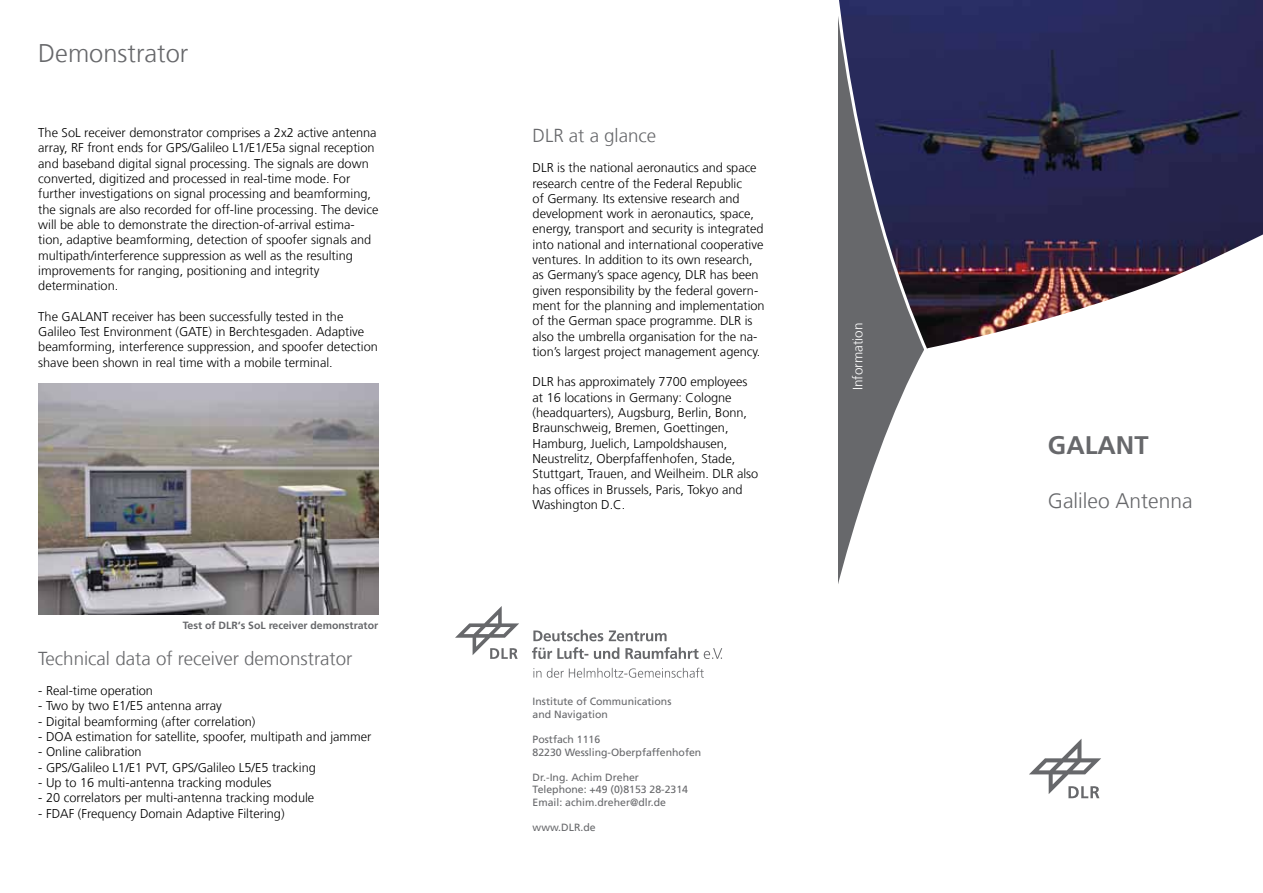
<style>
.page{position:relative;width:1263px;height:893px;background:#fff}
.page>*{position:absolute;margin:0;border:0;box-sizing:border-box;transform-origin:0 0}
.t1{font:300 25.5px "Frutiger";color:#67686b}
.t2{font:700 25.5px "Frutiger";color:#67686b}
.t3{font:300 21px "Frutiger";color:#67686b}
.t4{font:300 18.75px "Frutiger";color:#67686b}
.t5{font:300 13.5px "Frutiger";color:#fff}
.t6{font:300 12.75px/15.3px "Frutiger";color:#000}
.t7{font:10.5px/12.6px "Frutiger";color:#67686b}
.t8{font:700 10.5px "Frutiger";color:#67686b}
</style>
<div class="page">
<img style="left:929px;top:0;width:334px;height:223px">
<svg style="left:929px;top:223px;width:334px;height:576px"></svg>
<svg style="left:1029px;top:739px;width:72px;height:59px"></svg>
<div style="left:939px;top:379px;width:303px;height:319px;background:#fff"></div>
<svg style="left:838px;top:0;width:91px;height:584px"></svg>
<svg style="left:455px;top:606px;width:64px;height:53px"></svg>
<svg style="left:532px;top:630px;width:190px;height:48px"></svg>
<img style="left:38px;top:384px;width:340px;height:230px">
<h1 class="t1" style="left:38px;top:38px;width:152px">Demonstrator</h1>
<p class="t6" style="left:38px;top:125px;width:342px">The SoL receiver demonstrator comprises a 2x2 active antenna array, RF front ends for GPS/Galileo L1/E1/E5a signal reception and baseband digital signal processing. The signals are down converted, digitized and processed in real-time mode. For further investigations on signal processing and beamforming, the signals are also recorded for off-line processing. The device will be able to demonstrate the direction-of-arrival estima&shy;tion, adaptive beamforming, detection of spoofer signals and multipath/interference suppression as well as the resulting improvements for ranging, positioning and integrity determination.</p>
<p class="t6" style="left:38px;top:309px;width:341px">The GALANT receiver has been successfully tested in the Galileo Test Environment (GATE) in Berchtesgaden. Adaptive beamforming, interference suppression, and spoofer detection shave been shown in real time with a mobile terminal.</p>
<p class="t8" style="left:183px;top:619px;width:197px">Test of DLR‘s SoL receiver demonstrator</p>
<h3 class="t4" style="left:38px;top:647px;width:316px">Technical data of receiver demonstrator</h3>
<p class="t6" style="left:38px;top:683px;width:116px">- Real-time operation</p>
<p class="t6" style="left:38px;top:698px;width:185px">- Two by two E1/E5 antenna array</p>
<p class="t6" style="left:38px;top:714px;width:219px">- Digital beamforming (after correlation)</p>
<p class="t6" style="left:38px;top:729px;width:335px">- DOA estimation for satellite, spoofer, multipath and jammer</p>
<p class="t6" style="left:38px;top:744px;width:105px">- Online calibration</p>
<p class="t6" style="left:38px;top:760px;width:279px">- GPS/Galileo L1/E1 PVT, GPS/Galileo L5/E5 tracking</p>
<p class="t6" style="left:38px;top:775px;width:235px">- Up to 16 multi-antenna tracking modules</p>
<p class="t6" style="left:38px;top:790px;width:278px">- 20 correlators per multi-antenna tracking module</p>
<p class="t6" style="left:38px;top:806px;width:248px">- FDAF (Frequency Domain Adaptive Filtering)</p>
<h3 class="t4" style="left:533px;top:124px;width:125px">DLR at a glance</h3>
<p class="t6" style="left:533px;top:160px;width:234px">DLR is the national aeronautics and space research centre of the Federal Republic<br>of Germany. Its extensive research and development work in aeronautics, space, energy, transport and security is integrated into national and international cooperative ventures. In addition to its own research, as Germany’s space agency, DLR has been given responsibility by the federal govern&shy;ment for the planning and implementation of the German space programme. DLR is also the umbrella organisation for the na&shy;tion’s largest project management agency.</p>
<p class="t6" style="left:533px;top:374px;width:227px">DLR has approximately 7700 employees at 16 locations in Germany: Cologne (headquarters), Augsburg, Berlin, Bonn, Braunschweig, Bremen, Goettingen, Hamburg, Juelich, Lampoldshausen, Neustrelitz, Oberpfaffenhofen, Stade, Stuttgart, Trauen, and Weilheim. DLR also has offices in Brussels, Paris, Tokyo and Washington D.C.</p>
<p class="t7" style="left:533px;top:695px;width:140px">Institute of Communications and Navigation</p>
<p class="t7" style="left:533px;top:733px;width:170px">Postfach 1116<br>82230 Wessling-Oberpfaffenhofen</p>
<p class="t7" style="left:533px;top:771px;width:157px">Dr.-Ing. Achim Dreher<br>Telephone: +49 (0)8153 28-2314<br>Email: achim.dreher@dlr.de</p>
<p class="t7" style="left:533px;top:821px;width:64px">www.DLR.de</p>
<p class="t5" style="left:850px;top:390px;width:69px;rotate:-90deg">Information</p>
<h1 class="t2" style="left:1048px;top:430px;width:102px">GALANT</h1>
<h2 class="t3" style="left:1048px;top:488px;width:146px">Galileo Antenna</h2>
</div>
